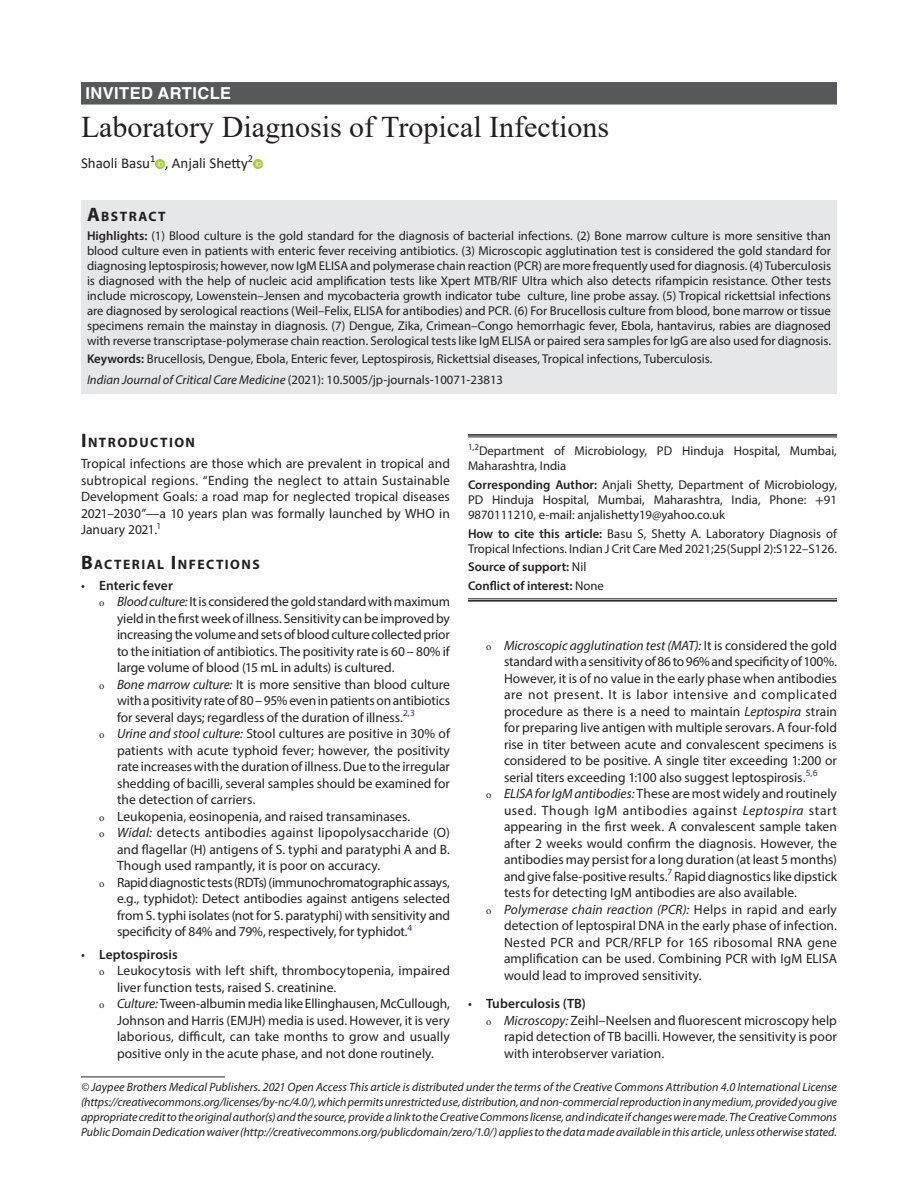
<style>
.page{position:relative;width:918px;height:1188px;background:#fff}
.page>*{position:absolute;margin:0;border:0;box-sizing:border-box;transform-origin:0 0}
.t1{font:30px "Times New Roman";color:#231f20}
.IJCCM-ART{font:700 16.5px "Helvetica LT Std";letter-spacing:.025em;color:#fff}
.AuthorName{font:15px "Calibri";color:#231f20}
.Head-1{font:700 13.65px "Myriad Pro";letter-spacing:.105em;color:#231f20}
.Head-1-first{font:700 13.65px "Myriad Pro";letter-spacing:.105em;color:#231f20}
.AbstractTitle{font:700 13.65px "Myriad Pro";letter-spacing:.105em;color:#231f20}
.List-Bullet-Sub{font:13.5px/16.5px "Myriad Pro";color:#231f20;text-align:justify}
.Para-NoIndent{font:13.5px/16.5px "Myriad Pro";letter-spacing:.005em;color:#231f20;text-align:justify}
.List-Bullet{font:13.5px/16.5px "Myriad Pro";letter-spacing:.005em;color:#231f20;text-align:justify}
.List-Bullet-2{font:600 13.5px "Myriad Pro";letter-spacing:.005em;color:#231f20}
.Keywords{font:12.75px/15px "Myriad Pro";color:#231f20;text-align:justify}
.Corollary-Para{font:12.75px/15.3px "Myriad Pro";color:#231f20;text-align:justify}
.JT_DOI{font:12.75px "Myriad Pro";color:#231f20}
.Affiliation-first{font:12.75px/15.3px "Myriad Pro";color:#231f20}
.Corollary-Para-last{font:600 12.75px "Myriad Pro";color:#231f20}
.Corollary-Para-2{font:600 12.75px "Myriad Pro";color:#231f20}
.FootNote{font:italic 12px/15px "Myriad Pro";color:#231f20;text-align:justify}
.s1{font-size:19.5px}
.s2{font-weight:600}
.s3{font-style:italic}
.s4{font-weight:400}
.s5{font-family:"Minion Pro";font-size:10.5px}
.s6{font-family:"STIX General"}
</style>
<div class="page">
<div style="left:81px;top:82px;width:756px;height:23px;background:#57585a"></div>
<div style="left:81px;top:200px;width:756px;height:26px;background:#e6e7e9"></div>
<div style="left:81px;top:225px;width:756px;height:129px;background:#e6e7e9"></div>
<div style="left:81px;top:348px;width:756px;height:24px;background:#e6e7e9"></div>
<div style="left:81px;top:369px;width:756px;height:25px;background:#e6e7e9"></div>
<svg style="left:156px;top:159px;width:9px;height:9px"></svg>
<svg style="left:253px;top:159px;width:9px;height:9px"></svg>
<hr style="left:468px;top:434px;width:369px;height:2px;background:#231f20">
<hr style="left:468px;top:437px;width:369px;height:1px;background:#231f20">
<hr style="left:468px;top:599px;width:369px;height:1px;background:#231f20">
<hr style="left:468px;top:600px;width:369px;height:2px;background:#231f20">
<hr style="left:81px;top:1077px;width:144px;height:1px;background:#231f20">
<p class="IJCCM-ART" style="left:86px;top:83px;width:147px">INVITED ARTICLE</p>
<p class="t1" style="left:81px;top:106px;width:530px">Laboratory Diagnosis of Tropical Infections</p>
<p class="AuthorName" style="left:81px;top:153px;width:174px">Shaoli Basu<sup>1</sup> , Anjali Shetty<sup>2</sup></p>
<p class="AbstractTitle" style="left:87px;top:207px;width:80px"><span class="s1">A</span>BSTRACT</p>
<p class="Keywords" style="left:87px;top:228px;width:746px"><span class="s2">Highlights:</span> (1) Blood culture is the gold standard for the diagnosis of bacterial infections. (2) Bone marrow culture is more sensitive than blood culture even in patients with enteric fever receiving antibiotics. (3) Microscopic agglutination test is considered the gold standard for diagnosing leptospirosis; however, now IgM ELISA and polymerase chain reaction (PCR) are more frequently used for diagnosis. (4) Tuberculosis is diagnosed with the help of nucleic acid amplification tests like Xpert MTB/RIF Ultra which also detects rifampicin resistance. Other tests include microscopy, Lowenstein–Jensen and mycobacteria growth indicator tube culture, line probe assay. (5) Tropical rickettsial infections are diagnosed by serological reactions (Weil–Felix, ELISA for antibodies) and PCR. (6) For Brucellosis culture from blood, bone marrow or tissue specimens remain the mainstay in diagnosis. (7) Dengue, Zika, Crimean–Congo hemorrhagic fever, Ebola, hantavirus, rabies are diagnosed with reverse transcriptase-polymerase chain reaction. Serological tests like IgM ELISA or paired sera samples for IgG are also used for diagnosis.</p>
<p class="Keywords" style="left:87px;top:351px;width:627px"><span class="s2">Keywords:</span> Brucellosis, Dengue, Ebola, Enteric fever, Leptospirosis, Rickettsial diseases, Tropical infections, Tuberculosis.</p>
<p class="JT_DOI" style="left:87px;top:372px;width:418px"><span class="s3">Indian Journal of Critical Care Medicine</span> (2021): 10.5005/jp-journals-10071-23813</p>
<p class="Head-1-first" style="left:81px;top:434px;width:116px"><span class="s1">I</span>NTRODUCTION</p>
<p class="Para-NoIndent" style="left:81px;top:455px;width:370px">Tropical infections are those which are prevalent in tropical and subtropical regions. “Ending the neglect to attain Sustainable Development Goals: a road map for neglected tropical diseases 2021–2030”—a 10 years plan was formally launched by WHO in January 2021.<sup>1</sup></p>
<p class="Head-1" style="left:81px;top:555px;width:180px"><span class="s1">B</span>ACTERIAL <span class="s1">I</span>NFECTIONS</p>
<p class="List-Bullet-2" style="left:81px;top:577px;width:93px"><span class="s4">•</span> Enteric fever</p>
<p class="List-Bullet-Sub" style="left:117px;top:593px;width:334px;text-indent:-18px"><span class="s5">ο</span> <span class="s3">Blood culture:</span> It is considered the gold standard with maximum yield in the first week of illness. Sensitivity can be improved by increasing the volume and sets of blood culture collected prior to the initiation of antibiotics. The positivity rate is 60 – 80% if large volume of blood (15 mL in adults) is cultured.</p>
<p class="List-Bullet-Sub" style="left:117px;top:676px;width:335px;text-indent:-18px"><span class="s5">ο</span> <span class="s3">Bone marrow culture:</span> It is more sensitive than blood culture with a positivity rate of 80 – 95% even in patients on antibiotics for several days; regardless of the duration of illness.<sup>2,3</sup></p>
<p class="List-Bullet-Sub" style="left:117px;top:725px;width:335px;text-indent:-18px"><span class="s5">ο</span> <span class="s3">Urine and stool culture:</span> Stool cultures are positive in 30% of patients with acute typhoid fever; however, the positivity rate increases with the duration of illness. Due to the irregular shedding of bacilli, several samples should be examined for the detection of carriers.</p>
<p class="List-Bullet-Sub" style="left:99px;top:808px;width:313px"><span class="s5">ο</span> Leukopenia, eosinopenia, and raised transaminases.</p>
<p class="List-Bullet-Sub" style="left:117px;top:824px;width:334px;text-indent:-18px"><span class="s5">ο</span> <span class="s3">Widal:</span> detects antibodies against lipopolysaccharide (O) and flagellar (H) antigens of S. typhi and paratyphi A and B.<br>Though used rampantly, it is poor on accuracy.</p>
<p class="List-Bullet-Sub" style="left:117px;top:874px;width:335px;text-indent:-18px"><span class="s5">ο</span> Rapid diagnostic tests (RDTs) (immunochromatographic assays, e.g., typhidot): Detect antibodies against antigens selected from S. typhi isolates (not for S. paratyphi) with sensitivity and specificity of 84% and 79%, respectively, for typhidot.<sup>4</sup></p>
<p class="List-Bullet-2" style="left:81px;top:946px;width:98px"><span class="s4">•</span> Leptospirosis</p>
<p class="List-Bullet-Sub" style="left:117px;top:962px;width:335px;text-indent:-18px"><span class="s5">ο</span> Leukocytosis with left shift, thrombocytopenia, impaired liver function tests, raised S. creatinine.</p>
<p class="List-Bullet-Sub" style="left:117px;top:995px;width:334px;text-indent:-18px"><span class="s5">ο</span> <span class="s3">Culture:</span> Tween-albumin media like Ellinghausen, McCullough, Johnson and Harris (EMJH) media is used. However, it is very laborious, difficult, can take months to grow and usually positive only in the acute phase, and not done routinely.</p>
<p class="Affiliation-first" style="left:468px;top:443px;width:370px"><sup>1,2</sup>Department of Microbiology, PD Hinduja Hospital, Mumbai,<br>Maharashtra, India</p>
<p class="Corollary-Para" style="left:468px;top:477px;width:371px"><span class="s2">Corresponding Author:</span> Anjali Shetty, Department of Microbiology, PD Hinduja Hospital, Mumbai, Maharashtra, India, Phone: <span class="s6">+</span>91<br>9870111210, e-mail: anjalishetty19@yahoo.co.uk</p>
<p class="Corollary-Para" style="left:468px;top:526px;width:371px"><span class="s2">How to cite this article:</span> Basu S, Shetty A. Laboratory Diagnosis of<br>Tropical Infections. Indian J Crit Care Med 2021;25(Suppl 2):S122–S126.</p>
<p class="Corollary-Para-2" style="left:468px;top:559px;width:120px">Source of support: <span class="s4">Nil</span></p>
<p class="Corollary-Para-last" style="left:468px;top:577px;width:137px">Conflict of interest: <span class="s4">None</span></p>
<p class="List-Bullet-Sub" style="left:504px;top:637px;width:335px;text-indent:-18px"><span class="s5">ο</span> <span class="s3">Microscopic agglutination test (MAT):</span> It is considered the gold standard with a sensitivity of 86 to 96% and specificity of 100%.<br>However, it is of no value in the early phase when antibodies are not present. It is labor intensive and complicated procedure as there is a need to maintain <span class="s3">Leptospira</span> strain for preparing live antigen with multiple serovars. A four-fold rise in titer between acute and convalescent specimens is considered to be positive. A single titer exceeding 1:200 or serial titers exceeding 1:100 also suggest leptospirosis.<sup>5,6</sup></p>
<p class="List-Bullet-Sub" style="left:504px;top:785px;width:335px;text-indent:-18px"><span class="s5">ο</span> <span class="s3">ELISA for IgM antibodies:</span> These are most widely and routinely used. Though IgM antibodies against <span class="s3">Leptospira</span> start appearing in the first week. A convalescent sample taken after 2 weeks would confirm the diagnosis. However, the antibodies may persist for a long duration (at least 5 months) and give false-positive results.<sup>7</sup> Rapid diagnostics like dipstick tests for detecting IgM antibodies are also available.</p>
<p class="List-Bullet-Sub" style="left:504px;top:901px;width:335px;text-indent:-18px"><span class="s5">ο</span> <span class="s3">Polymerase chain reaction (PCR):</span> Helps in rapid and early detection of leptospiral DNA in the early phase of infection.<br>Nested PCR and PCR/RFLP for 16S ribosomal RNA gene amplification can be used. Combining PCR with IgM ELISA would lead to improved sensitivity.</p>
<p class="List-Bullet-2" style="left:468px;top:995px;width:119px"><span class="s4">•</span> Tuberculosis (TB)</p>
<p class="List-Bullet" style="left:504px;top:1012px;width:335px;text-indent:-18px"><span class="s5">ο</span> <span class="s3">Microscopy:</span> Zeihl–Neelsen and fluorescent microscopy help rapid detection of TB bacilli. However, the sensitivity is poor with interobserver variation.</p>
<p class="FootNote" style="left:81px;top:1079px;width:758px">© Jaypee Brothers Medical Publishers. 2021 Open Access This article is distributed under the terms of the Creative Commons Attribution 4.0 International License (https://creativecommons.org/licenses/by-nc/4.0/), which permits unrestricted use, distribution, and non-commercial reproduction in any medium, provided you give appropriate credit to the original author(s) and the source, provide a link to the Creative Commons license, and indicate if changes were made. The Creative Commons Public Domain Dedication waiver (http://creativecommons.org/publicdomain/zero/1.0/) applies to the data made available in this article, unless otherwise stated.</p>
</div>
